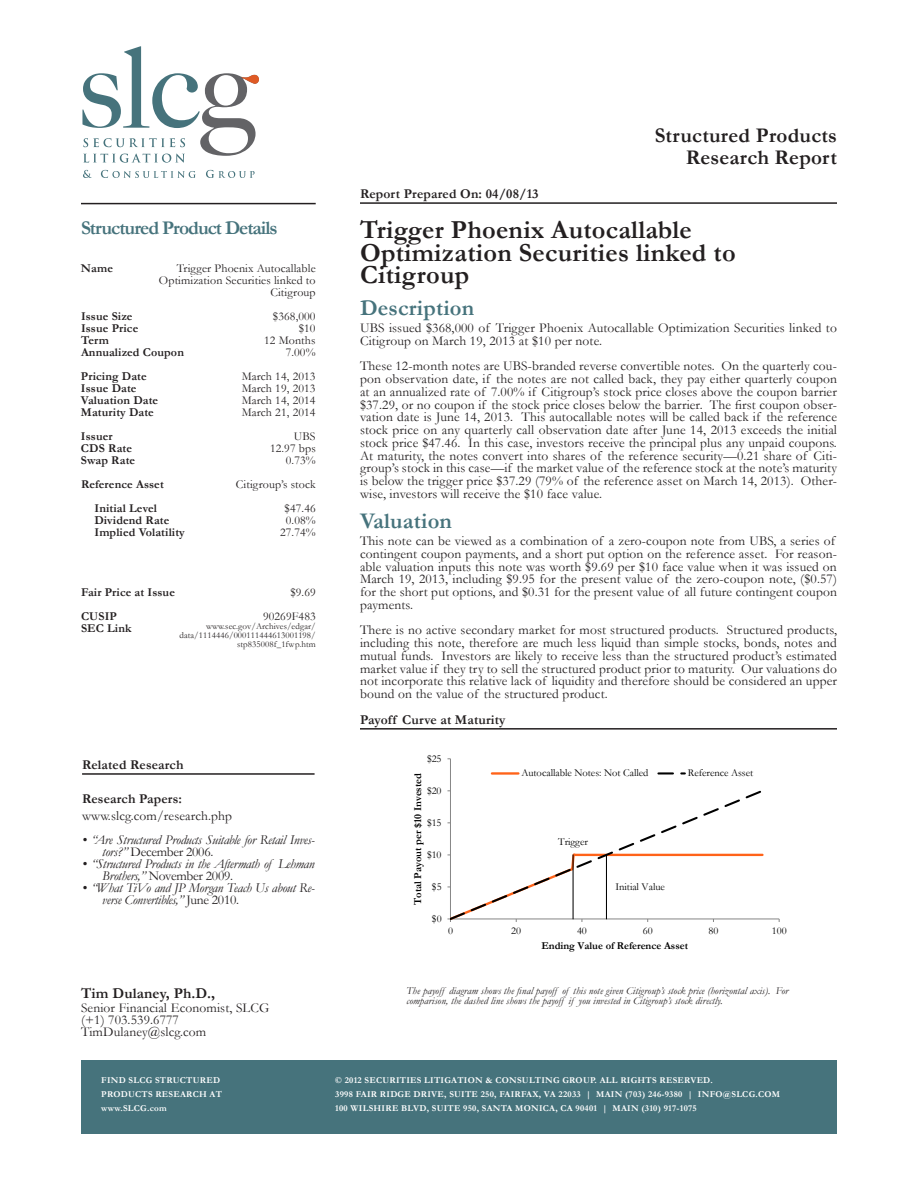
<style>
.page{position:relative;width:918px;height:1188px;background:#fff}
.page>*{position:absolute;margin:0;border:0;box-sizing:border-box;transform-origin:0 0}
.t1{font:700 26.25px/22.5px "Garamond";letter-spacing:.01em;color:#231f20}
.t2{font:700 22.5px "Garamond";letter-spacing:.01em;color:#46737c}
.t3{font:700 21px/22.5px "Garamond";letter-spacing:.01em;color:#231f20;text-align:right}
.t4{font:700 19.5px "Garamond";letter-spacing:-.05em;color:#46737c}
.t5{font:700 15px "Garamond";letter-spacing:.01em;color:#231f20}
.t6{font:13.5px/12.8px "Garamond";letter-spacing:.01em;color:#231f20}
.t7{font:italic 13.5px/12px "Garamond";letter-spacing:-.02em;color:#231f20}
.t8{font:700 13.5px "Garamond";letter-spacing:.01em;color:#231f20}
.t9{font:12px/12px "Garamond";letter-spacing:.01em;color:#231f20;text-align:right}
.t10{font:700 12px/12px "Garamond";letter-spacing:.01em;color:#231f20}
.t11{font:italic 10.5px/9.8px "Garamond";letter-spacing:.01em;color:#231f20}
.t12{font:10.5px "Garamond";letter-spacing:-.005em;color:#000}
.t13{font:700 10.5px "Garamond";color:#000}
.t14{font:700 9px/14.2px "Garamond";letter-spacing:.03em;color:#fff}
.t15{font:9px/9px "Garamond";letter-spacing:.01em;color:#231f20;text-align:right}
.s1{font-style:normal}
</style>
<div class="page">
<hr style="left:360px;top:202px;width:477px;height:2px;background:#231f20">
<hr style="left:360px;top:728px;width:477px;height:2px;background:#231f20">
<hr style="left:450px;top:759px;width:1px;height:160px;background:#868686">
<hr style="left:450px;top:919px;width:329px;height:1px;background:#868686">
<svg style="left:447px;top:790px;width:318px;height:132px"></svg>
<hr style="left:606px;top:855px;width:1px;height:64px;background:#000">
<hr style="left:573px;top:855px;width:1px;height:64px;background:#000">
<hr style="left:492px;top:772px;width:26px;height:3px;background:#ff6319">
<svg style="left:658px;top:772px;width:27px;height:3px"></svg>
<hr style="left:81px;top:203px;width:235px;height:1px;background:#231f20">
<div style="left:81px;top:1061px;width:234px;height:73px;background:#46737c"></div>
<div style="left:315px;top:1061px;width:522px;height:73px;background:#46737c"></div>
<hr style="left:82px;top:773px;width:233px;height:2px;background:#231f20">
<svg style="left:83px;top:170px;width:9px;height:8px"></svg>
<svg style="left:101px;top:170px;width:95px;height:8px"></svg>
<svg style="left:206px;top:170px;width:49px;height:8px"></svg>
<svg style="left:82px;top:46px;width:177px;height:117px"></svg>
<h3 class="t4" style="left:81px;top:215px;width:198px">Structured Product Details</h3>
<p class="t10" style="left:81px;top:263px;width:33px">Name</p>
<p class="t9" style="left:159px;top:262px;width:158px">Trigger Phoenix Autocallable<br>Optimization Securities linked to<br>Citigroup</p>
<p class="t9" style="left:264px;top:310px;width:53px">$368,000 $10<br>12 Months<br>7.00%</p>
<p class="t9" style="left:242px;top:370px;width:75px;text-align:justify">March 14, 2013<br>March 19, 2013<br>March 14, 2014<br>March 21, 2014</p>
<p class="t10" style="left:81px;top:310px;width:104px">Issue Size<br>Issue Price<br>Term<br>Annualized Coupon</p>
<p class="t10" style="left:81px;top:370px;width:79px">Pricing Date<br>Issue Date<br>Valuation Date<br>Maturity Date</p>
<p class="t10" style="left:81px;top:430px;width:56px">Issuer<br>CDS Rate<br>Swap Rate</p>
<p class="t9" style="left:270px;top:430px;width:47px">UBS<br>12.97 bps<br>0.73%</p>
<p class="t10" style="left:94px;top:502px;width:92px">Initial Level<br>Dividend Rate<br>Implied Volatility</p>
<p class="t9" style="left:280px;top:502px;width:37px;text-align:center">$47.46<br>0.08%<br>27.74%</p>
<p class="t10" style="left:81px;top:479px;width:84px">Reference Asset</p>
<p class="t9" style="left:236px;top:478px;width:81px">Citigroup’s stock</p>
<p class="t9" style="left:263px;top:580px;width:54px;line-height:24px">$9.69<br>90269F483</p>
<p class="t15" style="left:180px;top:621px;width:138px">www.sec.gov/Archives/edgar/ data/1114446/000111444613001198/ stp835008f_1fwp.htm</p>
<p class="t10" style="left:81px;top:580px;width:95px;line-height:24px">Fair Price at Issue<br>CUSIP</p>
<p class="t10" style="left:81px;top:622px;width:52px">SEC Link</p>
<p class="t8" style="left:82px;top:755px;width:103px">Related Research</p>
<p class="t8" style="left:82px;top:790px;width:102px">Research Papers:</p>
<p class="t6" style="left:82px;top:809px;width:151px">www.slcg.com/research.php</p>
<p class="t7" style="left:102px;top:833px;width:214px;text-indent:-20px">• “Are Structured Products Suitable for Retail Inves&shy;tors?” <span class="s1">December 2006.</span></p>
<p class="t7" style="left:102px;top:857px;width:214px;text-indent:-20px">• “Structured Products in the Aftermath of Lehman<br>Brothers,” <span class="s1">November 2009.</span></p>
<p class="t7" style="left:102px;top:881px;width:214px;text-indent:-20px">• “What TiVo and JP Morgan Teach Us about Re&shy;verse Convertibles,” <span class="s1">June 2010.</span></p>
<h3 class="t3" style="left:655px;top:124px;width:184px">Structured Products<br>Research Report</h3>
<p class="t8" style="left:360px;top:184px;width:180px">Report Prepared On: 04/08/13</p>
<h1 class="t1" style="left:360px;top:219px;width:377px">Trigger Phoenix Autocallable<br>Optimization Securities linked to<br>Citigroup</h1>
<h2 class="t2" style="left:360px;top:292px;width:116px">Description</h2>
<p class="t6" style="left:360px;top:321px;width:478px">UBS issued $368,000 of Trigger Phoenix Autocallable Optimization Securities linked to<br>Citigroup on March 19, 2013 at $10 per note.</p>
<p class="t6" style="left:360px;top:359px;width:479px;text-align:justify">These 12-month notes are UBS-branded reverse convertible notes. On the quarterly cou&shy;pon observation date, if the notes are not called back, they pay either quarterly coupon at an annualized rate of 7.00% if Citigroup’s stock price closes above the coupon barrier $37.29, or no coupon if the stock price closes below the barrier. The first coupon obser&shy;vation date is June 14, 2013. This autocallable notes will be called back if the reference stock price on any quarterly call observation date after June 14, 2013 exceeds the initial stock price $47.46. In this case, investors receive the principal plus any unpaid coupons.<br>At maturity, the notes convert into shares of the reference security—0.21 share of Citi&shy;group’s stock in this case—if the market value of the reference stock at the note’s maturity is below the trigger price $37.29 (79% of the reference asset on March 14, 2013). Other&shy;wise, investors will receive the $10 face value.</p>
<h2 class="t2" style="left:360px;top:505px;width:94px">Valuation</h2>
<p class="t6" style="left:360px;top:534px;width:478px">This note can be viewed as a combination of a zero-coupon note from UBS, a series of contingent coupon payments, and a short put option on the reference asset. For reason&shy;able valuation inputs this note was worth $9.69 per $10 face value when it was issued on March 19, 2013, including $9.95 for the present value of the zero-coupon note, ($0.57) for the short put options, and $0.31 for the present value of all future contingent coupon payments.</p>
<p class="t6" style="left:360px;top:623px;width:479px;text-align:justify">There is no active secondary market for most structured products. Structured products, including this note, therefore are much less liquid than simple stocks, bonds, notes and mutual funds. Investors are likely to receive less than the structured product’s estimated market value if they try to sell the structured product prior to maturity. Our valuations do not incorporate this relative lack of liquidity and therefore should be considered an upper bound on the value of the structured product.</p>
<p class="t8" style="left:360px;top:710px;width:147px">Payoff Curve at Maturity</p>
<p class="t12" style="left:427px;top:751px;width:16px">$25</p>
<p class="t13" style="left:411px;top:905px;width:133px;rotate:-90deg">Total Payout per $10 Invested</p>
<p class="t12" style="left:427px;top:783px;width:16px">$20</p>
<p class="t12" style="left:427px;top:815px;width:16px">$15</p>
<p class="t12" style="left:427px;top:847px;width:16px">$10</p>
<p class="t12" style="left:432px;top:879px;width:11px">$5</p>
<p class="t12" style="left:432px;top:911px;width:11px">$0</p>
<p class="t12" style="left:521px;top:766px;width:129px">Autocallable Notes: Not Called</p>
<p class="t12" style="left:688px;top:766px;width:67px">Reference Asset</p>
<p class="t12" style="left:558px;top:834px;width:31px">Trigger</p>
<p class="t12" style="left:615px;top:880px;width:51px">Initial Value</p>
<p class="t12" style="left:448px;top:924px;width:6px">0</p>
<p class="t12" style="left:511px;top:924px;width:11px">20</p>
<p class="t12" style="left:577px;top:924px;width:11px">40</p>
<p class="t12" style="left:643px;top:924px;width:11px">60</p>
<p class="t12" style="left:709px;top:924px;width:11px">80</p>
<p class="t12" style="left:772px;top:924px;width:16px">100</p>
<p class="t13" style="left:541px;top:939px;width:148px">Ending Value of Reference Asset</p>
<p class="t11" style="left:406px;top:986px;width:383px">The payoff diagram shows the final payoff of this note given Citigroup’s stock price (horizontal axis). For comparison, the dashed line shows the payoff if you invested in Citigroup’s stock directly.</p>
<p class="t5" style="left:81px;top:983px;width:136px">Tim Dulaney, Ph.D.,</p>
<p class="t6" style="left:81px;top:1001px;width:190px;line-height:12px">Senior Financial Economist, SLCG (+1) 703.539.6777<br>TimDulaney@slcg.com</p>
<p class="t14" style="left:101px;top:1073px;width:122px">FIND SLCG STRUCTURED<br>PRODUCTS RESEARCH AT www.SLCG.com</p>
<p class="t14" style="left:335px;top:1073px;width:446px">© 2012 SECURITIES LITIGATION &amp; CONSULTING GROUP. ALL RIGHTS RESERVED.<br>3998 FAIR RIDGE DRIVE, SUITE 250, FAIRFAX, VA 22033 | MAIN (703) 246-9380 | INFO@SLCG.COM<br>100 WILSHIRE BLVD, SUITE 950, SANTA MONICA, CA 90401 | MAIN (310) 917-1075</p>
</div>
